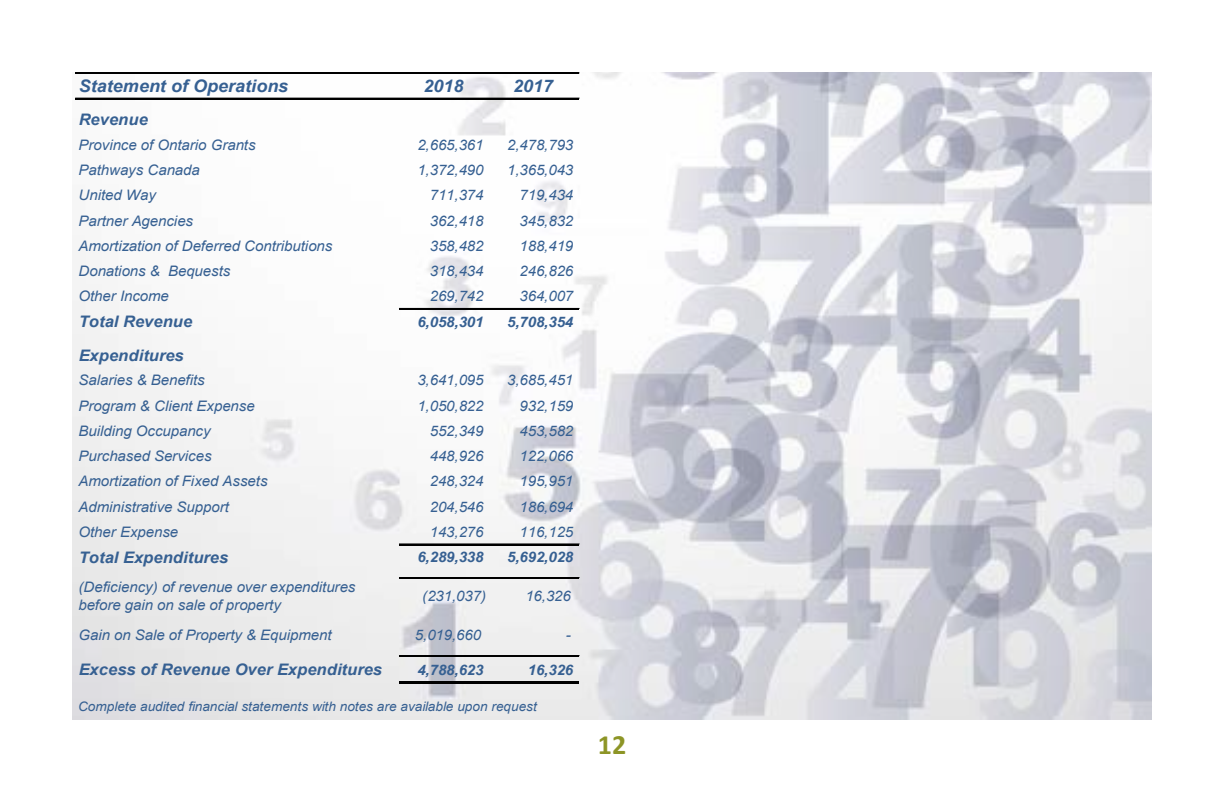
<style>
.page{position:relative;width:1224px;height:792px;background:#fff}
.page>*{position:absolute;margin:0;border:0;box-sizing:border-box;transform-origin:0 0}
.t1{font:700 28px "Calibri";color:#8d9526}
.t2{font:italic 700 17.2px "Arial";color:#366092;scale:1.04 1}
.t3{font:italic 700 15.8px "Arial";color:#366092;scale:1.04 1}
.t4{font:italic 14.4px/18px "Arial";letter-spacing:-.01em;color:#366092;scale:1.04 1}
.t5{font:italic 700 14.4px "Arial";letter-spacing:-.01em;color:#366092;scale:1.04 1}
.t6{font:italic 13px "Arial";color:#366092;scale:1.04 1}
</style>
<div class="page">
<img style="left:72px;top:72px;width:1080px;height:648px">
<hr style="left:76px;top:73px;width:503px;height:1px;background:#000">
<hr style="left:76px;top:98px;width:503px;height:1px;background:#000">
<hr style="left:399px;top:308px;width:180px;height:2px;background:#000">
<hr style="left:399px;top:544px;width:180px;height:1px;background:#000">
<hr style="left:399px;top:577px;width:180px;height:2px;background:#000">
<hr style="left:400px;top:655px;width:179px;height:1px;background:#000">
<hr style="left:399px;top:656px;width:180px;height:1px;background:#000">
<hr style="left:399px;top:681px;width:180px;height:3px;background:#000">
<p class="t2" style="left:79px;top:75px;width:203px">Statement of Operations</p>
<p class="t2" style="left:423px;top:75px;width:40px">2018</p>
<p class="t2" style="left:513px;top:75px;width:40px">2017</p>
<p class="t3" style="left:79px;top:109px;width:68px">Revenue</p>
<p class="t4" style="left:78px;top:136px;width:172px">Province of Ontario Grants</p>
<p class="t4" style="left:417px;top:136px;width:65px">2,665,361</p>
<p class="t4" style="left:507px;top:136px;width:65px">2,478,793</p>
<p class="t4" style="left:78px;top:161px;width:118px">Pathways Canada</p>
<p class="t4" style="left:417px;top:161px;width:65px">1,372,490</p>
<p class="t4" style="left:507px;top:161px;width:65px">1,365,043</p>
<p class="t4" style="left:78px;top:186px;width:76px">United Way</p>
<p class="t4" style="left:430px;top:186px;width:53px">711,374</p>
<p class="t4" style="left:520px;top:186px;width:53px">719,434</p>
<p class="t4" style="left:78px;top:212px;width:112px">Partner Agencies</p>
<p class="t4" style="left:430px;top:212px;width:53px">362,418</p>
<p class="t4" style="left:520px;top:212px;width:53px">345,832</p>
<p class="t4" style="left:78px;top:237px;width:246px">Amortization of Deferred Contributions</p>
<p class="t4" style="left:430px;top:237px;width:53px">358,482</p>
<p class="t4" style="left:520px;top:237px;width:53px">188,419</p>
<p class="t4" style="left:78px;top:262px;width:148px">Donations &amp; Bequests</p>
<p class="t4" style="left:430px;top:262px;width:53px">318,434</p>
<p class="t4" style="left:520px;top:262px;width:53px">246,826</p>
<p class="t4" style="left:78px;top:287px;width:89px">Other Income</p>
<p class="t4" style="left:430px;top:287px;width:53px">269,742</p>
<p class="t4" style="left:520px;top:287px;width:53px">364,007</p>
<p class="t3" style="left:79px;top:311px;width:111px">Total Revenue</p>
<p class="t5" style="left:417px;top:312px;width:65px">6,058,301</p>
<p class="t5" style="left:507px;top:312px;width:65px">5,708,354</p>
<p class="t3" style="left:79px;top:345px;width:103px">Expenditures</p>
<p class="t4" style="left:78px;top:372px;width:123px">Salaries &amp; Benefits</p>
<p class="t4" style="left:417px;top:372px;width:65px">3,641,095</p>
<p class="t4" style="left:507px;top:372px;width:65px">3,685,451</p>
<p class="t4" style="left:78px;top:397px;width:171px">Program &amp; Client Expense</p>
<p class="t4" style="left:417px;top:397px;width:65px">1,050,822</p>
<p class="t4" style="left:520px;top:397px;width:53px">932,159</p>
<p class="t4" style="left:78px;top:422px;width:129px">Building Occupancy</p>
<p class="t4" style="left:430px;top:422px;width:53px">552,349</p>
<p class="t4" style="left:520px;top:422px;width:53px">453,582</p>
<p class="t4" style="left:78px;top:447px;width:130px">Purchased Services</p>
<p class="t4" style="left:430px;top:447px;width:53px">448,926</p>
<p class="t4" style="left:520px;top:447px;width:53px">122,066</p>
<p class="t4" style="left:78px;top:473px;width:183px">Amortization of Fixed Assets</p>
<p class="t4" style="left:430px;top:473px;width:53px">248,324</p>
<p class="t4" style="left:520px;top:473px;width:53px">195,951</p>
<p class="t4" style="left:78px;top:498px;width:146px">Administrative Support</p>
<p class="t4" style="left:430px;top:498px;width:53px">204,546</p>
<p class="t4" style="left:520px;top:498px;width:53px">186,694</p>
<p class="t4" style="left:78px;top:523px;width:97px">Other Expense</p>
<p class="t4" style="left:430px;top:523px;width:53px">143,276</p>
<p class="t4" style="left:520px;top:523px;width:53px">116,125</p>
<p class="t3" style="left:79px;top:547px;width:145px">Total Expenditures</p>
<p class="t5" style="left:417px;top:548px;width:65px">6,289,338</p>
<p class="t5" style="left:507px;top:548px;width:65px">5,692,028</p>
<p class="t4" style="left:78px;top:578px;width:268px">(Deficiency) of revenue over expenditures before gain on sale of property</p>
<p class="t4" style="left:422px;top:587px;width:63px">(231,037)</p>
<p class="t4" style="left:525px;top:587px;width:45px">16,326</p>
<p class="t4" style="left:78px;top:626px;width:245px">Gain on Sale of Property &amp; Equipment</p>
<p class="t4" style="left:415px;top:626px;width:65px">5,019,660</p>
<p class="t4" style="left:566px;top:626px;width:6px">-</p>
<p class="t3" style="left:79px;top:659px;width:293px">Excess of Revenue Over Expenditures</p>
<p class="t5" style="left:417px;top:660px;width:65px">4,788,623</p>
<p class="t5" style="left:528px;top:660px;width:45px">16,326</p>
<p class="t6" style="left:78px;top:698px;width:442px">Complete audited financial statements with notes are available upon request</p>
<h1 class="t1" style="left:598px;top:725px;width:30px">12</h1>
</div>
